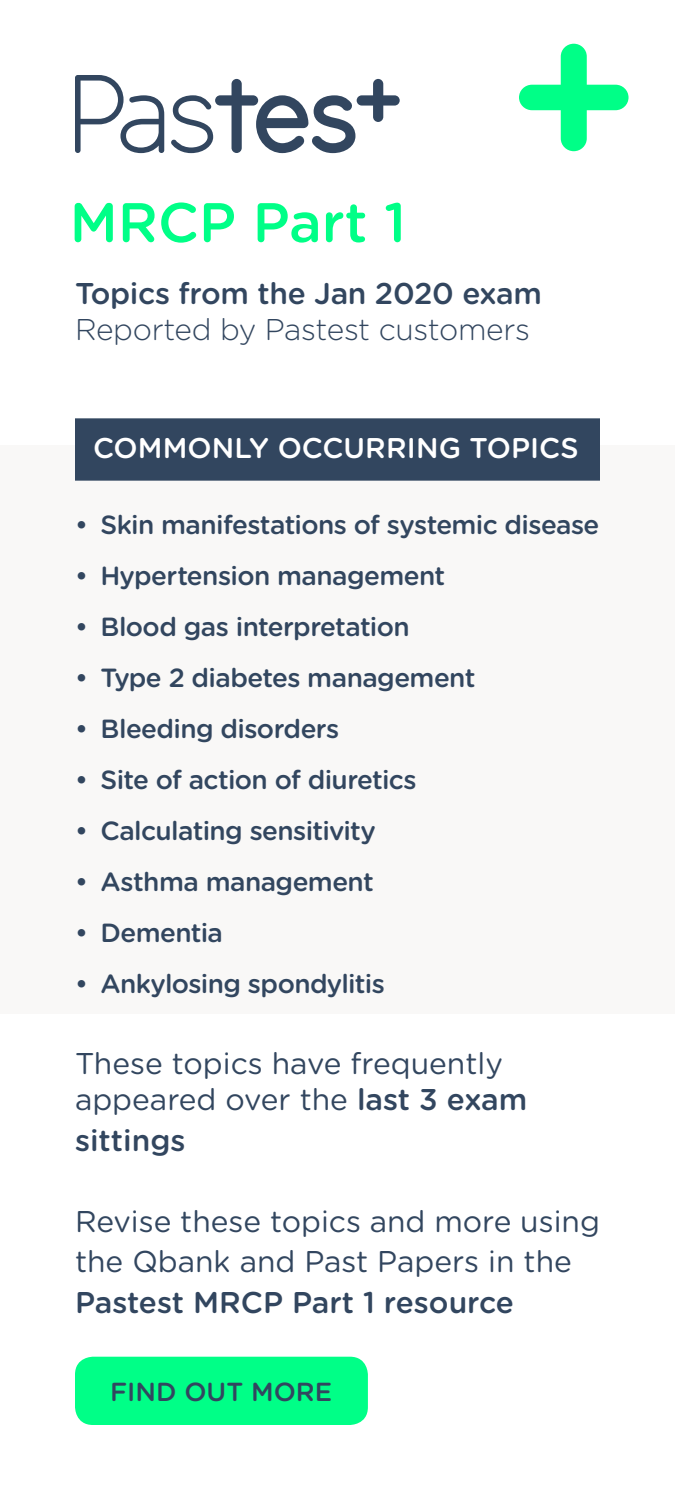
<style>
.page{position:relative;width:675px;height:1500px;background:#fff}
.page>*{position:absolute;margin:0;border:0;box-sizing:border-box;transform-origin:0 0}
.t1{font:55.5px "gothamroundedmedium";color:#00ff87}
.t2{font:30px/36px "gothamroundedbook";color:#32465f}
.t3{font:30px "gothamroundedmedium";letter-spacing:-.01em;color:#32465f}
.t4{font:30px "gothamroundedlight";letter-spacing:-.01em;color:#32465f}
.t5{font:28.5px "gothamroundedmedium";color:#fff}
.t6{font:26.25px "gothamroundedmedium";letter-spacing:-.025em;color:#32465f}
.t7{font:26.1px "gothamroundedmedium";color:#32465f}
.s1{font-family:"gothamroundedmedium"}
</style>
<div class="page">
<svg style="left:519px;top:44px;width:110px;height:107px"></svg>
<svg style="left:75px;top:75px;width:89px;height:78px"></svg>
<svg style="left:171px;top:79px;width:229px;height:74px"></svg>
<div style="left:75px;top:1357px;width:293px;height:68px;background:#00ff87;border-radius:18px"></div>
<div style="left:0;top:446px;width:675px;height:568px;background:#f9f8f7"></div>
<div style="left:76px;top:419px;width:523px;height:61px;background:#32465f"></div>
<div style="left:75px;top:418px;width:525px;height:63px;border:2px solid #32465f"></div>
<h1 class="t1" style="left:70px;top:183px;width:338px">MRCP Part 1</h1>
<p class="t3" style="left:75px;top:272px;width:468px">Topics from the Jan 2020 exam</p>
<p class="t4" style="left:75px;top:309px;width:457px">Reported by Pastest customers</p>
<p class="t5" style="left:93px;top:427px;width:487px">COMMONLY OCCURRING TOPICS</p>
<p class="t6" style="left:75px;top:506px;width:526px">• Skin manifestations of systemic disease</p>
<p class="t6" style="left:75px;top:557px;width:372px">• Hypertension management</p>
<p class="t6" style="left:75px;top:608px;width:336px">• Blood gas interpretation</p>
<p class="t6" style="left:75px;top:659px;width:402px">• Type 2 diabetes management</p>
<p class="t6" style="left:75px;top:710px;width:266px">• Bleeding disorders</p>
<p class="t6" style="left:75px;top:761px;width:343px">• Site of action of diuretics</p>
<p class="t6" style="left:75px;top:812px;width:303px">• Calculating sensitivity</p>
<p class="t6" style="left:75px;top:863px;width:300px">• Asthma management</p>
<p class="t6" style="left:75px;top:914px;width:150px">• Dementia</p>
<p class="t6" style="left:75px;top:965px;width:311px">• Ankylosing spondylitis</p>
<p class="t2" style="left:75px;top:1044px;width:454px">These topics have frequently appeared over the <span class="s1">last 3 exam</span></p>
<p class="t3" style="left:75px;top:1119px;width:112px">sittings</p>
<p class="t2" style="left:75px;top:1199px;width:526px;line-height:40.5px">Revise these topics and more using the Qbank and Past Papers in the</p>
<p class="t3" style="left:75px;top:1281px;width:440px">Pastest MRCP Part 1 resource</p>
<p class="t7" style="left:110px;top:1373px;width:224px">FIND OUT MORE</p>
</div>
